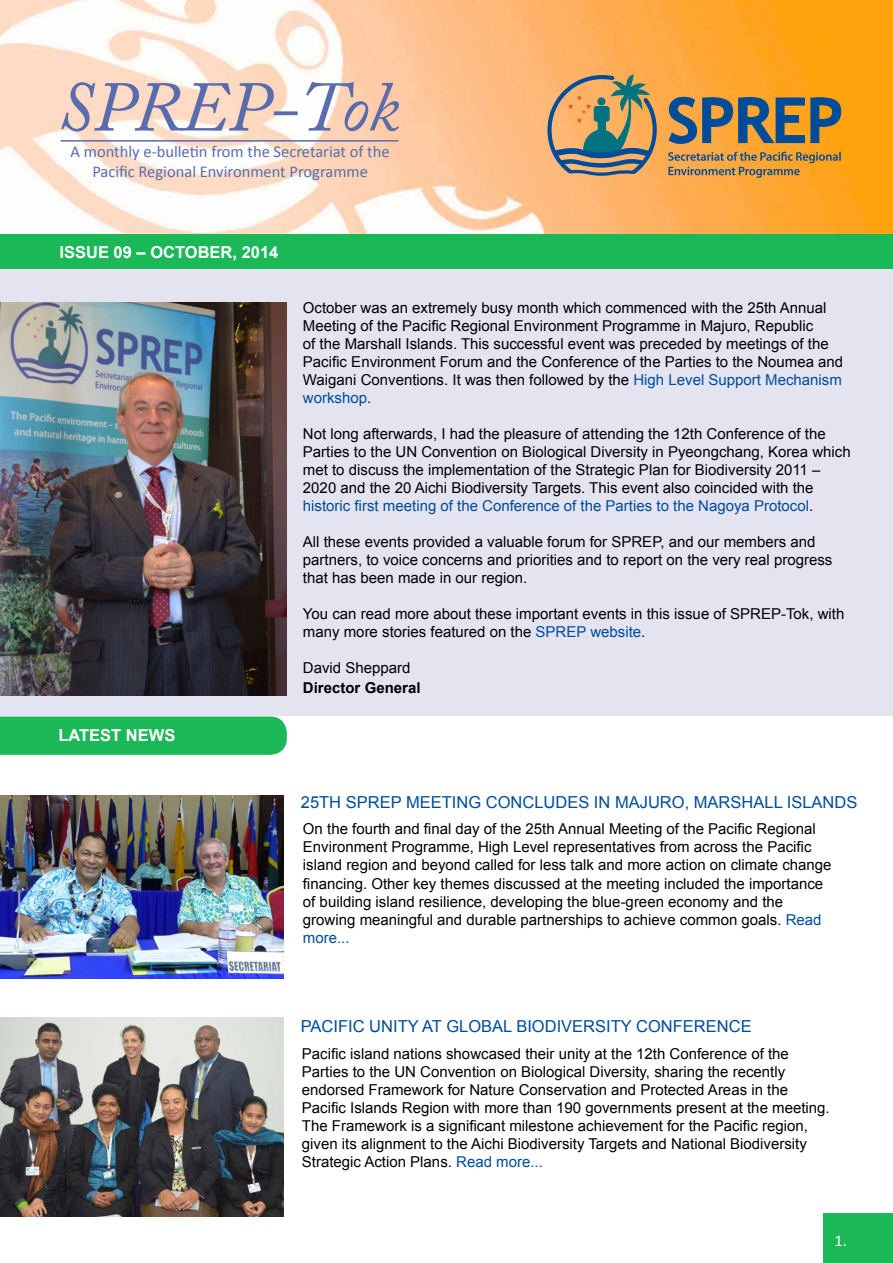
<style>
.page{position:relative;width:893px;height:1263px;background:#fff}
.page>*{position:absolute;margin:0;border:0;box-sizing:border-box;transform-origin:0 0}
.t1{font:italic 70.5px "Adobe Caslon Pro";letter-spacing:-.01em;color:#596cad}
.t2{font:16.5px "Arial";color:#004c99}
.t3{font:16.5px/19.8px "Calibri";color:#596cad;text-align:center}
.t4{font:700 16.5px "Arial";color:#fff}
.t5{font:16.5px "Calibri";color:#fff}
.t6{font:15px/18px "Arial";color:#000}
.t7{font:700 15px "Arial";color:#000}
.s1{color:#004c99}
</style>
<div class="page">
<img style="left:0;top:795px;width:284px;height:183px">
<div style="left:0;top:256px;width:893px;height:460px;background:#e4e4f1"></div>
<img style="left:0;top:0;width:893px;height:234px">
<div style="left:0;top:234px;width:893px;height:34px;background:#1bb857"></div>
<div style="left:823px;top:1214px;width:70px;height:49px;background:#1bb857"></div>
<hr style="left:61px;top:140px;width:338px;height:2px;background:#596cad">
<div style="left:0;top:716px;width:287px;height:39px;background:#1bb857"></div>
<svg style="left:547px;top:74px;width:112px;height:104px;background:#ab9671"></svg>
<svg style="left:668px;top:152px;width:173px;height:26px;background:#c6924a"></svg>
<svg style="left:668px;top:97px;width:173px;height:47px;background:#7b7764"></svg>
<img style="left:0;top:303px;width:287px;height:392px">
<img style="left:0;top:1017px;width:284px;height:199px">
<h1 class="t1" style="left:57px;top:65px;width:343px">SPREP-Tok</h1>
<p class="t3" style="left:71px;top:142px;width:321px">A monthly e-bulletin from the Secretariat of the<br>Pacific Regional Environment Programme</p>
<p class="t4" style="left:60px;top:241px;width:220px">ISSUE 09 – OCTOBER, 2014</p>
<p class="t4" style="left:58px;top:724px;width:119px">LATEST NEWS</p>
<p class="t6" style="left:303px;top:299px;width:542px">October was an extremely busy month which commenced with the 25th Annual Meeting of the Pacific Regional Environment Programme in Majuro, Republic<br>of the Marshall Islands. This successful event was preceded by meetings of the Pacific Environment Forum and the Conference of the Parties to the Noumea and Waigani Conventions. It was then followed by the <span class="s1">High Level Support Mechanism workshop</span>.</p>
<p class="t6" style="left:303px;top:425px;width:549px">Not long afterwards, I had the pleasure of attending the 12th Conference of the Parties to the UN Convention on Biological Diversity in Pyeongchang, Korea which met to discuss the implementation of the Strategic Plan for Biodiversity 2011 – 2020 and the 20 Aichi Biodiversity Targets. This event also coincided with the <span class="s1">historic first meeting of the Conference of the Parties to the Nagoya Protocol</span>.</p>
<p class="t6" style="left:303px;top:533px;width:531px">All these events provided a valuable forum for SPREP, and our members and partners, to voice concerns and priorities and to report on the very real progress that has been made in our region.</p>
<p class="t6" style="left:303px;top:605px;width:543px">You can read more about these important events in this issue of SPREP-Tok, with many more stories featured on the <span class="s1">SPREP website</span>.</p>
<p class="t6" style="left:303px;top:659px;width:109px">David Sheppard</p>
<p class="t7" style="left:303px;top:677px;width:119px">Director General</p>
<p class="t2" style="left:301px;top:792px;width:130px">25th SPREP Meetin</p>
<p class="t2" style="left:468px;top:792px;width:30px">g concludes</p>
<p class="t2" style="left:594px;top:792px;width:67px">in Majuro</p>
<p class="t2" style="left:685px;top:792px;width:35px">, Marshall</p>
<p class="t2" style="left:787px;top:792px;width:17px">Islands</p>
<p class="t6" style="left:303px;top:820px;width:530px">On the fourth and final day of the 25th Annual Meeting of the Pacific Regional Environment Programme, High Level representatives from across the Pacific island region and beyond called for less talk and more action on climate change financing. Other key themes discussed at the meeting included the importance of building island resilience, developing the blue-green economy and the growing meaningful and durable partnerships to achieve common goals. <span class="s1">Read more...</span></p>
<p class="t2" style="left:301px;top:1016px;width:20px">Pacific</p>
<p class="t2" style="left:369px;top:1016px;width:102px">UNITY at global</p>
<p class="t2" style="left:516px;top:1016px;width:10px">biodi</p>
<p class="t2" style="left:561px;top:1016px;width:22px">versity</p>
<p class="t2" style="left:636px;top:1016px;width:13px">conference</p>
<p class="t6" style="left:302px;top:1045px;width:529px">Pacific island nations showcased their unity at the 12th Conference of the Parties to the UN Convention on Biological Diversity, sharing the recently endorsed Framework for Nature Conservation and Protected Areas in the Pacific Islands Region with more than 190 governments present at the meeting.<br>The Framework is a significant milestone achievement for the Pacific region, given its alignment to the Aichi Biodiversity Targets and National Biodiversity Strategic Action Plans. <span class="s1">Read more...</span></p>
<p class="t5" style="left:834px;top:1230px;width:14px">1.</p>
</div>
